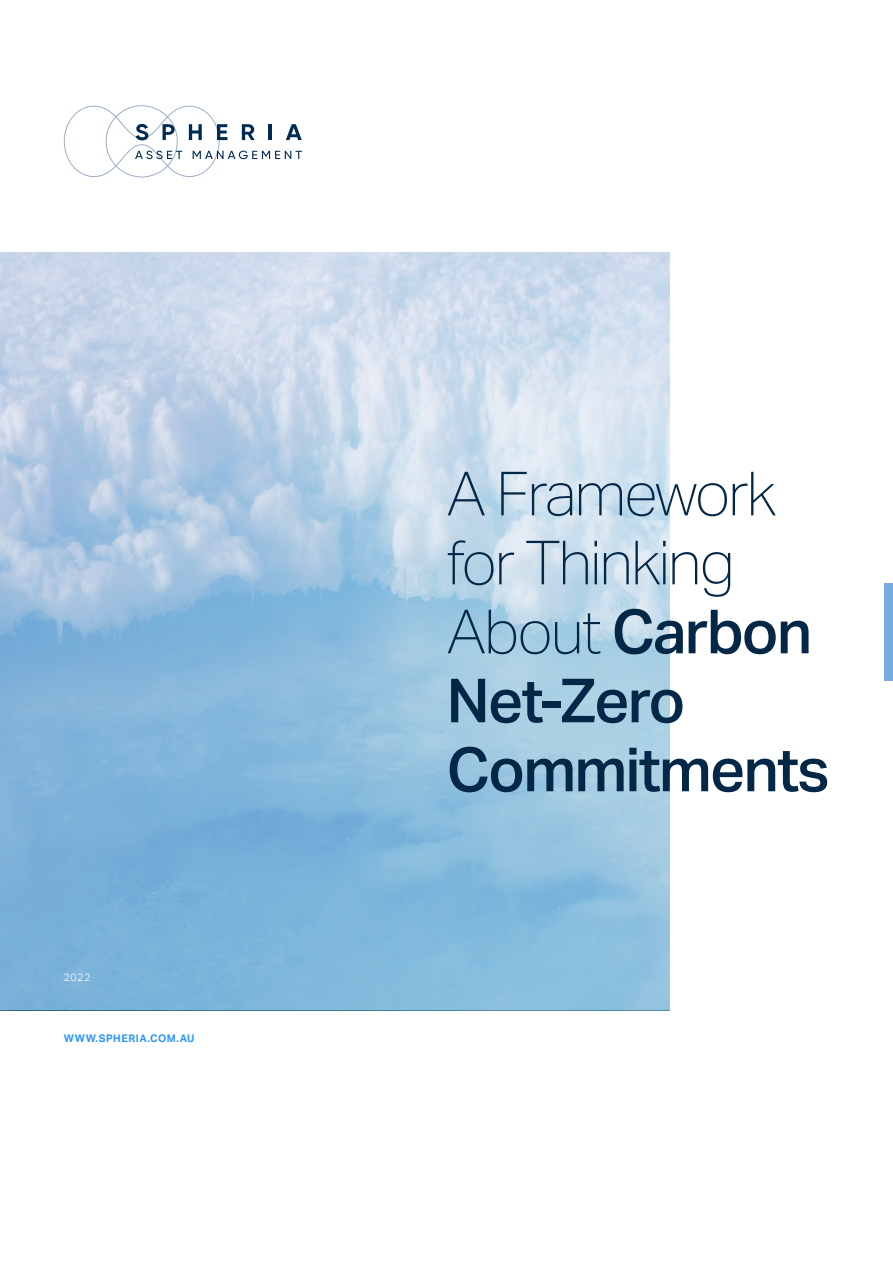
<style>
.page{position:relative;width:893px;height:1263px;background:#fff}
.page>*{position:absolute;margin:0;border:0;box-sizing:border-box;transform-origin:0 0}
.t1{font:100 60.9px/69px "Aktiv Grotesk";letter-spacing:-.03em;color:#032747}
.t2{font:700 10.5px "Aktiv Grotesk";letter-spacing:.05em;color:#2c95fe}
.t3{font:300 10.5px "Aktiv Grotesk";color:#fff}
.s1{font-weight:500}
</style>
<div class="page">
<svg style="left:0;top:253px;width:670px;height:757px;background:#a4c7e2"></svg>
<div style="left:884px;top:583px;width:9px;height:97px;background:#79aae7"></div>
<svg style="left:64px;top:105px;width:238px;height:72px"></svg>
<p class="t3" style="left:64px;top:971px;width:28px">2022</p>
<p class="t2" style="left:64px;top:1032px;width:132px">WWW.SPHERIA.COM.AU</p>
<p class="t1" style="left:446px;top:459px;width:385px">A Framework for Thinking<br>About <span class="s1">Carbon<br>Net-Zero<br>Commitments</span></p>
</div>
